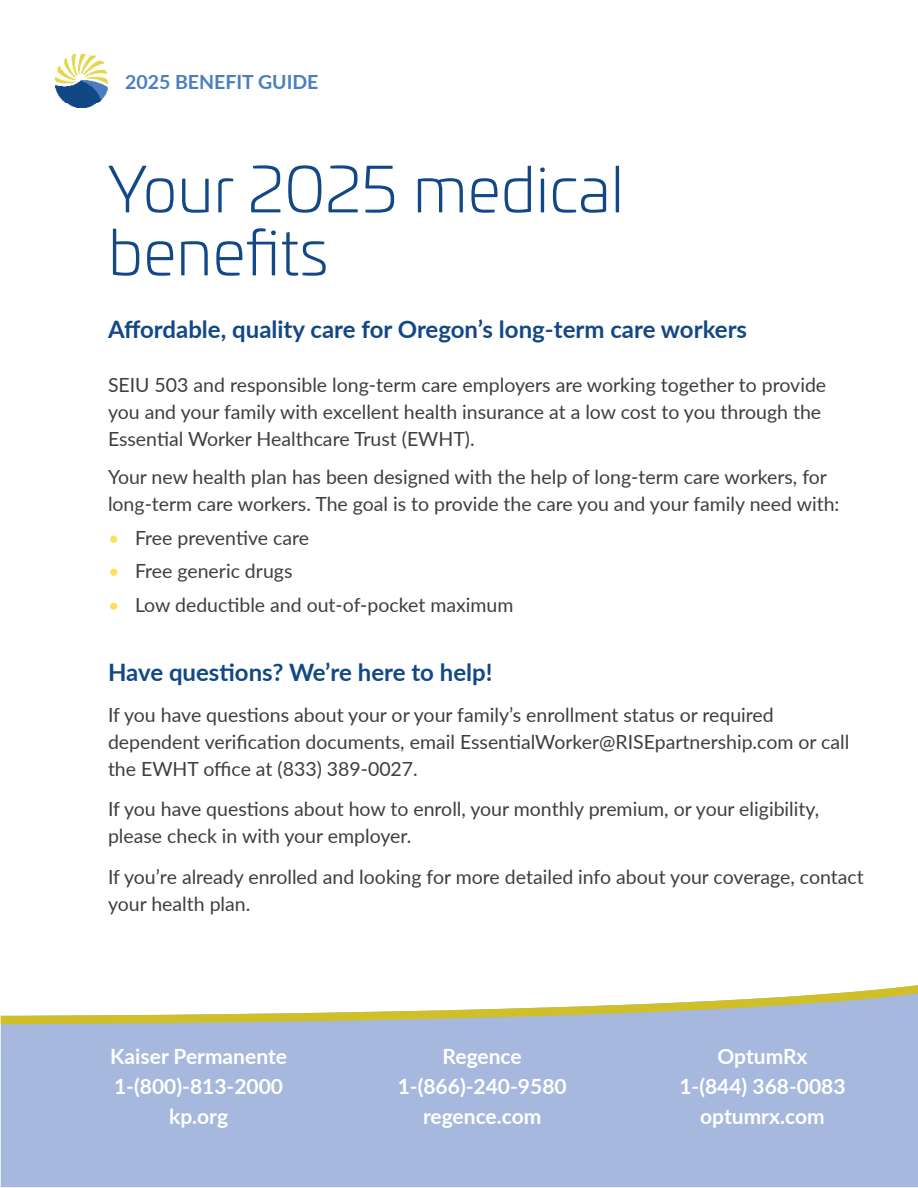
<style>
.page{position:relative;width:918px;height:1188px;background:#fff}
.page>*{position:absolute;margin:0;border:0;box-sizing:border-box;transform-origin:0 0}
.Univia_Large_Title{font:300 63px/63px "Univia Pro";color:#124886}
.Univia_Large_Title-2{font:700 24px "Lato";color:#124886}
._16pt_Navy_Large_Body_Subhead{font:700 24px "Lato";color:#124886}
._16pt_Navy_Large_Body_Subhead-2{font:700 21px "Lato";color:#fff}
.Body_13pt{font:19.5px/27px "Lato";color:#3e3e3f}
.Univia_Large_Title-3{font:19.5px/27px "Lato";color:#3e3e3f}
.Body_Bullet{font:19.5px/27px "Lato";color:#3e3e3f}
.t1{font:700 19.5px "Lato";color:#4a7ec0}
.s1{color:#fce05b}
</style>
<div class="page">
<img style="left:56px;top:54px;width:52px;height:54px">
<div style="left:1px;top:1030px;width:917px;height:157px;background:#a7b8de"></div>
<svg style="left:1px;top:985px;width:917px;height:45px"></svg>
<p class="t1" style="left:125px;top:68px;width:195px">2025 BENEFIT GUIDE</p>
<p class="Univia_Large_Title" style="left:108px;top:155px;width:517px">Your 2025 medical benefits</p>
<p class="Univia_Large_Title-2" style="left:108px;top:312px;width:641px">Affordable, quality care for Oregon’s long-term care workers</p>
<p class="Univia_Large_Title-3" style="left:108px;top:371px;width:720px">SEIU 503 and responsible long-term care employers are working together to provide you and your family with excellent health insurance at a low cost to you through the<br>Essential Worker Healthcare Trust (EWHT).</p>
<p class="Body_Bullet" style="left:108px;top:462px;width:733px">Your new health plan has been designed with the help of long-term care workers, for long-term care workers. The goal is to provide the care you and your family need with:</p>
<p class="Univia_Large_Title-3" style="left:108px;top:523px;width:203px"><span class="s1">•</span> Free preventive care</p>
<p class="Univia_Large_Title-3" style="left:108px;top:557px;width:186px"><span class="s1">•</span> Free generic drugs</p>
<p class="Univia_Large_Title-3" style="left:108px;top:591px;width:407px"><span class="s1">•</span> Low deductible and out-of-pocket maximum</p>
<p class="_16pt_Navy_Large_Body_Subhead" style="left:108px;top:655px;width:386px">Have questions? We’re here to help!</p>
<p class="Body_13pt" style="left:108px;top:700px;width:743px">If you have questions about your or your family’s enrollment status or required dependent verification documents, email EssentialWorker@RISEpartnership.com or call the EWHT office at (833) 389-0027.</p>
<p class="Body_13pt" style="left:108px;top:795px;width:713px">If you have questions about how to enroll, your monthly premium, or your eligibility, please check in with your employer.</p>
<p class="Body_13pt" style="left:108px;top:862px;width:757px">If you’re already enrolled and looking for more detailed info about your coverage, contact your health plan.</p>
<p class="_16pt_Navy_Large_Body_Subhead-2" style="left:110px;top:1041px;width:178px">Kaiser Permanente</p>
<p class="_16pt_Navy_Large_Body_Subhead-2" style="left:114px;top:1071px;width:170px">1-(800)-813-2000</p>
<p class="_16pt_Navy_Large_Body_Subhead-2" style="left:169px;top:1101px;width:61px">kp.org</p>
<p class="_16pt_Navy_Large_Body_Subhead-2" style="left:443px;top:1041px;width:81px">Regence</p>
<p class="_16pt_Navy_Large_Body_Subhead-2" style="left:398px;top:1071px;width:170px">1-(866)-240-9580</p>
<p class="_16pt_Navy_Large_Body_Subhead-2" style="left:423px;top:1101px;width:120px">regence.com</p>
<p class="_16pt_Navy_Large_Body_Subhead-2" style="left:717px;top:1041px;width:92px">OptumRx</p>
<p class="_16pt_Navy_Large_Body_Subhead-2" style="left:679px;top:1071px;width:168px">1-(844) 368-0083</p>
<p class="_16pt_Navy_Large_Body_Subhead-2" style="left:700px;top:1101px;width:126px">optumrx.com</p>
</div>
